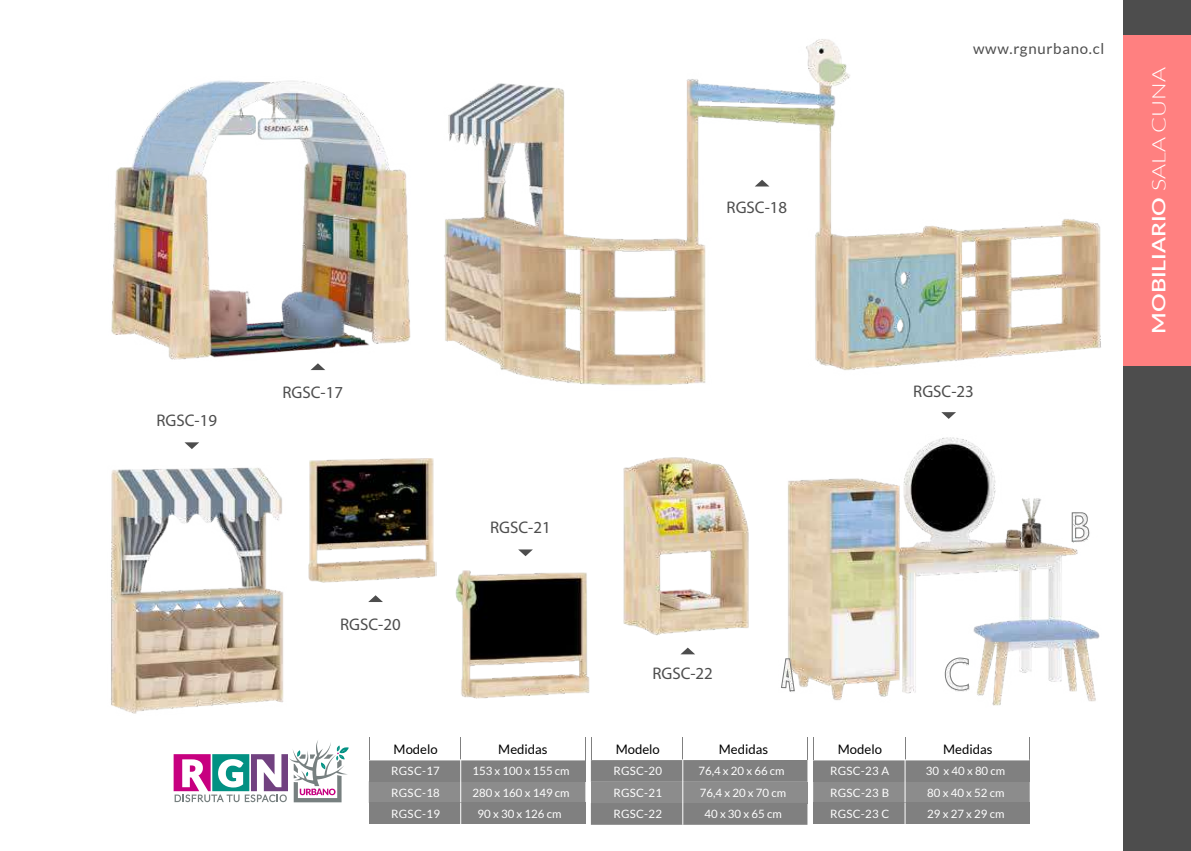
<style>
.page{position:relative;width:1191px;height:851px;background:#fff}
.page>*{position:absolute;margin:0;border:0;box-sizing:border-box;transform-origin:0 0}
.t1{font:600 18.6px "Lato";color:#fff;scale:1.25 1}
.t2{font:16.8px "Myriad Pro";color:#4d4d4d}
.t3{font:15px "Lato";letter-spacing:.05em;color:#4d4d4d}
.t4{font:13.05px "Lato";color:#000}
.t5{font:11.4px "Lato";color:#fff}
.s1{font-weight:300}
</style>
<div class="page">
<img style="left:444px;top:39px;width:657px;height:346px">
<img style="left:111px;top:467px;width:173px;height:247px">
<img style="left:455px;top:570px;width:135px;height:129px">
<img style="left:308px;top:458px;width:129px;height:125px">
<img style="left:111px;top:80px;width:300px;height:280px">
<svg style="left:310px;top:363px;width:15px;height:7px"></svg>
<svg style="left:184px;top:442px;width:15px;height:7px"></svg>
<svg style="left:518px;top:549px;width:15px;height:7px"></svg>
<svg style="left:368px;top:595px;width:15px;height:7px"></svg>
<svg style="left:754px;top:180px;width:15px;height:6px"></svg>
<img style="left:623px;top:457px;width:126px;height:178px">
<svg style="left:681px;top:647px;width:14px;height:7px"></svg>
<svg style="left:941px;top:412px;width:15px;height:7px"></svg>
<div style="left:369px;top:759px;width:216px;height:22px;background:#808080"></div>
<hr style="left:368px;top:759px;width:217px;height:1px;background:#fff">
<div style="left:369px;top:781px;width:216px;height:21px;background:#8c8c8c"></div>
<svg style="left:369px;top:737px;width:1px;height:23px"></svg>
<svg style="left:585px;top:737px;width:7px;height:23px"></svg>
<div style="left:591px;top:759px;width:216px;height:22px;background:#808080"></div>
<div style="left:369px;top:802px;width:216px;height:22px;background:#808080"></div>
<svg style="left:460px;top:737px;width:1px;height:87px"></svg>
<svg style="left:174px;top:740px;width:175px;height:62px"></svg>
<svg style="left:1029px;top:737px;width:1px;height:23px"></svg>
<div style="left:813px;top:759px;width:216px;height:22px;background:#808080"></div>
<hr style="left:812px;top:759px;width:217px;height:1px;background:#fff">
<div style="left:813px;top:781px;width:216px;height:21px;background:#8c8c8c"></div>
<svg style="left:807px;top:737px;width:7px;height:23px"></svg>
<div style="left:813px;top:802px;width:216px;height:22px;background:#808080"></div>
<svg style="left:904px;top:737px;width:2px;height:87px"></svg>
<div style="left:591px;top:781px;width:216px;height:22px;background:#8c8c8c"></div>
<div style="left:591px;top:802px;width:216px;height:22px;background:#808080"></div>
<svg style="left:682px;top:737px;width:1px;height:87px"></svg>
<img style="left:788px;top:437px;width:312px;height:269px">
<svg style="left:781px;top:658px;width:13px;height:33px"></svg>
<svg style="left:1071px;top:512px;width:18px;height:29px"></svg>
<svg style="left:944px;top:657px;width:24px;height:33px"></svg>
<div style="left:1123px;top:0;width:68px;height:850px;background:#4d4d4d"></div>
<div style="left:1123px;top:35px;width:68px;height:330px;background:#ff8080"></div>
<h2 class="t2" style="left:156px;top:410px;width:62px">RGSC-19</h2>
<h2 class="t2" style="left:282px;top:382px;width:62px">RGSC-17</h2>
<h2 class="t2" style="left:726px;top:197px;width:62px">RGSC-18</h2>
<h3 class="t3" style="left:973px;top:41px;width:133px">www.rgnurbano.cl</h3>
<h2 class="t2" style="left:913px;top:381px;width:62px">RGSC-23</h2>
<h1 class="t1" style="left:1145px;top:334px;width:215px;rotate:-90deg">MOBILIARIO <span class="s1">SALA CUNA</span></h1>
<h2 class="t2" style="left:340px;top:613px;width:62px">RGSC-20</h2>
<h2 class="t2" style="left:490px;top:517px;width:62px">RGSC-21</h2>
<p class="t4" style="left:393px;top:741px;width:46px">Modelo</p>
<p class="t4" style="left:498px;top:741px;width:51px">Medidas</p>
<p class="t5" style="left:391px;top:764px;width:50px">RGSC-17</p>
<p class="t5" style="left:472px;top:764px;width:99px">153 x 100 x 155 cm</p>
<p class="t5" style="left:391px;top:786px;width:50px">RGSC-18</p>
<p class="t5" style="left:472px;top:786px;width:99px">280 x 160 x 149 cm</p>
<p class="t5" style="left:391px;top:807px;width:50px">RGSC-19</p>
<p class="t5" style="left:477px;top:807px;width:85px">90 x 30 x 126 cm</p>
<h2 class="t2" style="left:652px;top:663px;width:62px">RGSC-22</h2>
<p class="t4" style="left:615px;top:741px;width:46px">Modelo</p>
<p class="t4" style="left:719px;top:741px;width:51px">Medidas</p>
<p class="t5" style="left:613px;top:764px;width:50px">RGSC-20</p>
<p class="t5" style="left:698px;top:764px;width:88px">76,4 x 20 x 66 cm</p>
<p class="t5" style="left:613px;top:786px;width:50px">RGSC-21</p>
<p class="t5" style="left:700px;top:786px;width:88px">76,4 x 20 x 70 cm</p>
<p class="t5" style="left:613px;top:807px;width:50px">RGSC-22</p>
<p class="t5" style="left:704px;top:807px;width:79px">40 x 30 x 65 cm</p>
<p class="t4" style="left:838px;top:741px;width:46px">Modelo</p>
<p class="t4" style="left:943px;top:741px;width:51px">Medidas</p>
<p class="t5" style="left:830px;top:764px;width:61px">RGSC-23 A</p>
<p class="t5" style="left:925px;top:764px;width:81px">30 x 40 x 80 cm</p>
<p class="t5" style="left:830px;top:786px;width:60px">RGSC-23 B</p>
<p class="t5" style="left:927px;top:786px;width:79px">80 x 40 x 52 cm</p>
<p class="t5" style="left:830px;top:807px;width:61px">RGSC-23 C</p>
<p class="t5" style="left:927px;top:807px;width:79px">29 x 27 x 29 cm</p>
</div>
